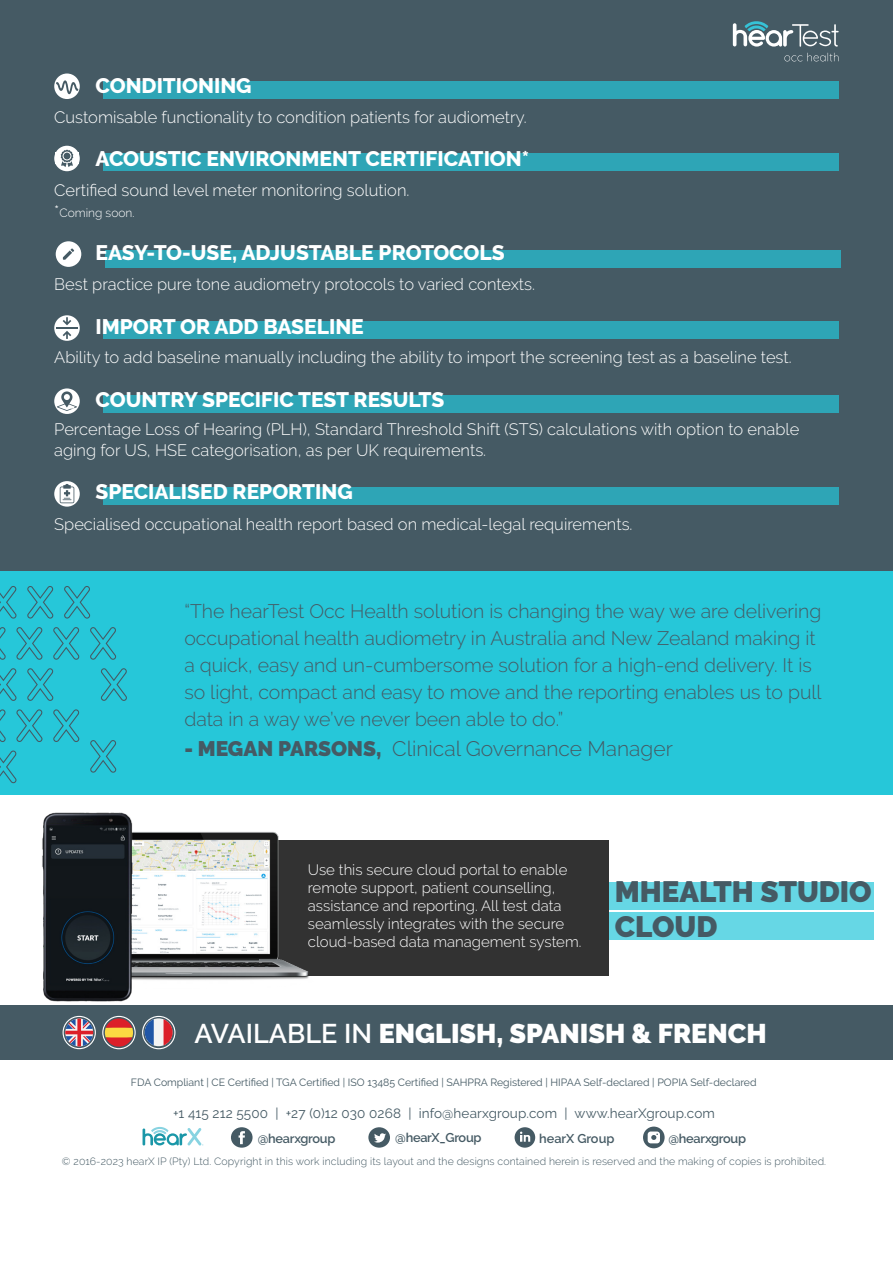
<style>
.page{position:relative;width:893px;height:1263px;background:#fff}
.page>*{position:absolute;margin:0;border:0;box-sizing:border-box;transform-origin:0 0}
.t1{font:900 29.4px/35.2px "Raleway";color:#455a64}
.t2{font:900 27px "Raleway";color:#fff}
.t3{font:800 21px "Raleway";color:#fff}
.t4{font:300 21px "Raleway";color:#455a64}
.t5{font:300 19.5px/27px "Raleway";color:#455a64}
.t6{font:300 16.5px/21px "Raleway";color:#fff}
.t7{font:300 15px/18px "Raleway";color:#fff}
.t8{font:13.5px "Raleway";letter-spacing:.01em;color:#455a64}
.t9{font:600 12.75px "Raleway";letter-spacing:-.02em;color:#455a64}
.t10{font:600 12.75px "Raleway";color:#455a64}
.t11{font:300 12px "Raleway";color:#fff}
.t12{font:300 10.5px "Raleway";letter-spacing:.01em;color:#455a64}
.t13{font:10.5px "Raleway";color:#455a64}
.s1{font-size:16.5px}
.s2{font-weight:900}
.s3{color:#323232}
.s4{font-weight:600}
</style>
<div class="page">
<div style="left:0;top:569px;width:893px;height:226px;background:#26c7d9"></div>
<div style="left:0;top:0;width:893px;height:571px;background:#455a64"></div>
<div style="left:105px;top:250px;width:735px;height:18px;background:#2ea5b6"></div>
<div style="left:104px;top:81px;width:735px;height:18px;background:#2ea5b6"></div>
<svg style="left:54px;top:74px;width:26px;height:25px"></svg>
<div style="left:104px;top:154px;width:735px;height:17px;background:#2ea5b6"></div>
<div style="left:104px;top:395px;width:735px;height:17px;background:#2ea5b6"></div>
<div style="left:104px;top:487px;width:735px;height:18px;background:#2ea5b6"></div>
<svg style="left:54px;top:481px;width:26px;height:26px"></svg>
<svg style="left:0;top:586px;width:16px;height:33px"></svg>
<svg style="left:0;top:668px;width:16px;height:33px"></svg>
<svg style="left:0;top:750px;width:16px;height:33px"></svg>
<svg style="left:0;top:627px;width:6px;height:33px"></svg>
<svg style="left:0;top:709px;width:6px;height:33px"></svg>
<svg style="left:27px;top:586px;width:26px;height:33px"></svg>
<svg style="left:27px;top:668px;width:26px;height:33px"></svg>
<svg style="left:16px;top:627px;width:26px;height:33px"></svg>
<svg style="left:16px;top:709px;width:26px;height:33px"></svg>
<svg style="left:64px;top:586px;width:26px;height:33px"></svg>
<svg style="left:53px;top:627px;width:26px;height:33px"></svg>
<svg style="left:53px;top:709px;width:26px;height:33px"></svg>
<svg style="left:101px;top:668px;width:26px;height:33px"></svg>
<svg style="left:90px;top:627px;width:26px;height:33px"></svg>
<svg style="left:90px;top:740px;width:26px;height:33px"></svg>
<svg style="left:54px;top:146px;width:26px;height:25px"></svg>
<div style="left:104px;top:322px;width:735px;height:17px;background:#2ea5b6"></div>
<div style="left:54px;top:315px;width:26px;height:26px;background:#fff;border-radius:50%"></div>
<hr style="left:56px;top:327px;width:22px;height:2px;background:#455a64">
<svg style="left:63px;top:331px;width:8px;height:8px"></svg>
<svg style="left:63px;top:317px;width:8px;height:8px"></svg>
<svg style="left:54px;top:388px;width:26px;height:26px"></svg>
<svg style="left:57px;top:391px;width:20px;height:20px"></svg>
<svg style="left:60px;top:484px;width:14px;height:19px"></svg>
<svg style="left:55px;top:241px;width:26px;height:26px"></svg>
<svg style="left:231px;top:1127px;width:22px;height:21px"></svg>
<svg style="left:368px;top:1127px;width:22px;height:21px"></svg>
<svg style="left:515px;top:1127px;width:20px;height:21px"></svg>
<svg style="left:643px;top:1126px;width:22px;height:22px"></svg>
<svg style="left:648px;top:1131px;width:12px;height:12px"></svg>
<div style="left:607px;top:912px;width:266px;height:27px;background:#66d7e5"></div>
<div style="left:607px;top:882px;width:266px;height:28px;background:#66d7e5"></div>
<div style="left:261px;top:840px;width:348px;height:135px;background:#323232"></div>
<div style="left:0;top:1005px;width:893px;height:55px;background:#455a64"></div>
<img style="left:42px;top:812px;width:272px;height:189px">
<svg style="left:733px;top:21px;width:106px;height:26px"></svg>
<svg style="left:784px;top:53px;width:54px;height:8px"></svg>
<svg style="left:65px;top:1018px;width:28px;height:28px"></svg>
<div style="left:63px;top:1016px;width:33px;height:33px;border:1px solid #fff;border-radius:50%"></div>
<svg style="left:105px;top:1017px;width:28px;height:31px"></svg>
<div style="left:102px;top:1016px;width:34px;height:33px;border:1px solid #fff;border-radius:50%"></div>
<div style="left:145px;top:1018px;width:27px;height:28px;background:#f3f3f3;border-radius:50%"></div>
<svg style="left:164px;top:1019px;width:9px;height:26px"></svg>
<svg style="left:145px;top:1019px;width:9px;height:26px"></svg>
<div style="left:142px;top:1016px;width:33px;height:33px;border:1px solid #fff;border-radius:50%"></div>
<svg style="left:143px;top:1127px;width:60px;height:18px"></svg>
<p class="t3" style="left:95px;top:74px;width:158px">CONDITIONING</p>
<p class="t6" style="left:54px;top:106px;width:474px">Customisable functionality to condition patients for audiometry.</p>
<p class="t3" style="left:95px;top:146px;width:435px">ACOUSTIC ENVIRONMENT CERTIFICATION*</p>
<p class="t6" style="left:54px;top:180px;width:357px">Certified sound level meter monitoring solution.</p>
<p class="t11" style="left:54px;top:206px;width:82px"><span class="s1">*</span>Coming soon.</p>
<p class="t3" style="left:95px;top:241px;width:411px">EASY-TO-USE, ADJUSTABLE PROTOCOLS</p>
<p class="t6" style="left:54px;top:274px;width:482px">Best practice pure tone audiometry protocols to varied contexts.</p>
<p class="t3" style="left:95px;top:314px;width:270px">IMPORT OR ADD BASELINE</p>
<p class="t6" style="left:54px;top:347px;width:739px">Ability to add baseline manually including the ability to import the screening test as a baseline test.</p>
<p class="t3" style="left:95px;top:387px;width:350px">COUNTRY SPECIFIC TEST RESULTS</p>
<p class="t6" style="left:54px;top:419px;width:747px">Percentage Loss of Hearing (PLH), Standard Threshold Shift (STS) calculations with option to enable aging for US, HSE categorisation, as per UK requirements.</p>
<p class="t3" style="left:95px;top:480px;width:259px">SPECIALISED REPORTING</p>
<p class="t6" style="left:54px;top:513px;width:580px">Specialised occupational health report based on medical-legal requirements.</p>
<p class="t5" style="left:184px;top:597px;width:639px">“The hearTest Occ Health solution is changing the way we are delivering occupational health audiometry in Australia and New Zealand making it a quick, easy and un-cumbersome solution for a high-end delivery. It is so light, compact and easy to move and the reporting enables us to pull data in a way we’ve never been able to do.”</p>
<p class="t4" style="left:184px;top:736px;width:490px"><span class="s2">- MEGAN PARSONS,</span> Clinical Governance Manager</p>
<p class="t7" style="left:308px;top:861px;width:278px">Use this secure cloud portal to enable remote support, patient counselling, assistance and reporting. All test data seamlessly integrates with the secure cloud-based data management system.<span class="s3">.</span></p>
<p class="t1" style="left:615px;top:874px;width:258px">MHEALTH STUDIO<br>CLOUD</p>
<p class="t2" style="left:194px;top:1017px;width:574px"><span class="s4">AVAILABLE IN</span> ENGLISH, SPANISH &amp; FRENCH</p>
<p class="t13" style="left:131px;top:1076px;width:627px">FDA Compliant | CE Certified | TGA Certified | ISO 13485 Certified | SAHPRA Registered | HIPAA Self-declared | POPIA Self-declared</p>
<p class="t8" style="left:173px;top:1105px;width:543px">+1 415 212 5500 | +27 (0)12 030 0268 | info@hearxgroup.com | www.hearXgroup.com</p>
<p class="t9" style="left:258px;top:1131px;width:79px">@hearxgroup</p>
<p class="t9" style="left:395px;top:1130px;width:88px">@hearX_Group</p>
<p class="t10" style="left:539px;top:1131px;width:77px">hearX Group</p>
<p class="t9" style="left:668px;top:1131px;width:79px">@hearxgroup</p>
<p class="t12" style="left:62px;top:1155px;width:766px">© 2016-2023 hearX IP (Pty) Ltd. Copyright in this work including its layout and the designs contained herein is reserved and the making of copies is prohibited.</p>
</div>
